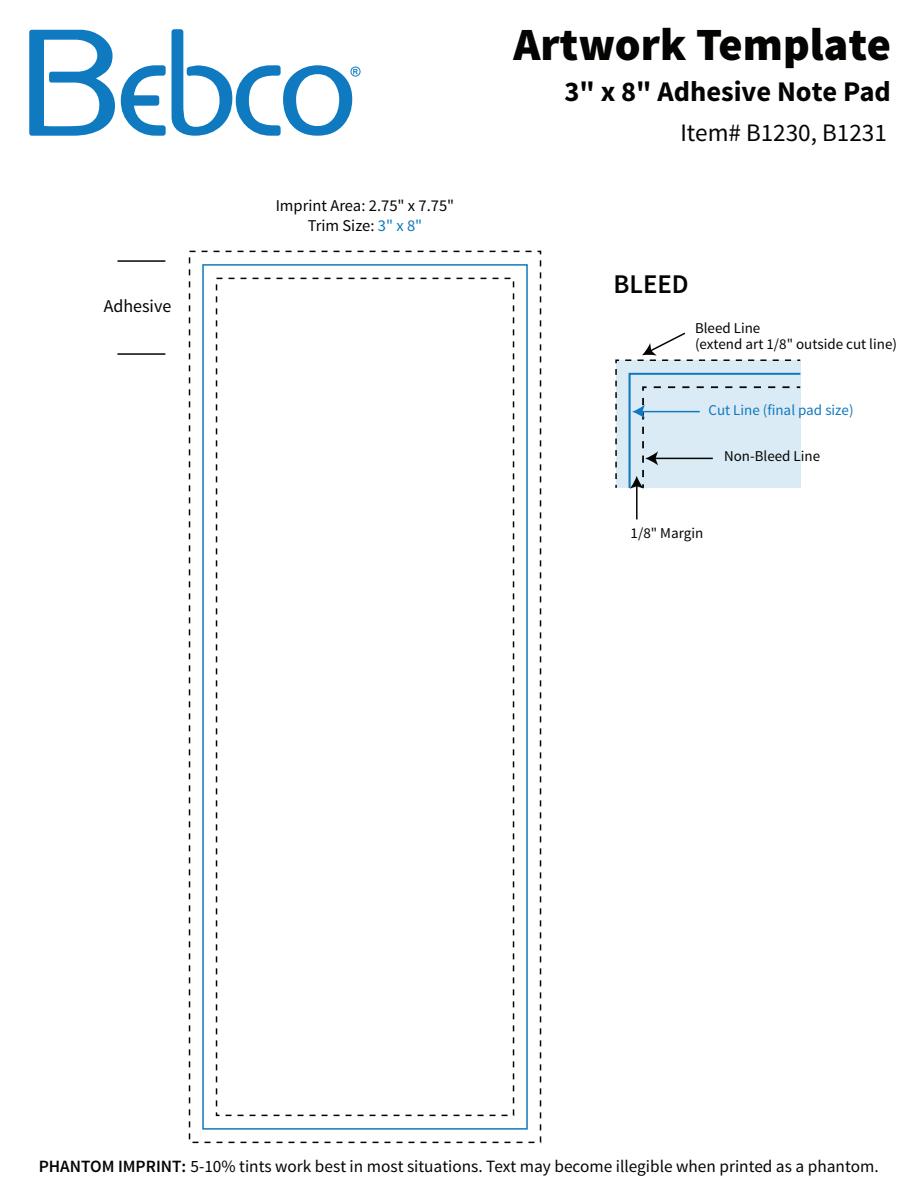
<style>
.page{position:relative;width:918px;height:1188px;background:#fff}
.page>*{position:absolute;margin:0;border:0;box-sizing:border-box;transform-origin:0 0}
.t1{font:900 46.2px "Source Sans Pro";color:#040503}
.t2{font:700 28.5px "Source Sans Pro";color:#040503}
.t3{font:600 27px "Source Sans Pro";color:#040503}
.t4{font:25.2px "Source Sans Pro";color:#040503}
.t5{font:18px "Source Sans Pro";color:#040503}
.t6{font:17.25px "Source Sans Pro";color:#040503}
.t7{font:16.5px "Source Sans Pro";color:#040503}
.t8{font:15px/16.5px "Source Sans Pro";color:#040503}
.t9{font:15px "Source Sans Pro";color:#1079bf}
.s1{color:#1079bf}
.s2{font-weight:600}
</style>
<div class="page">
<hr style="left:117px;top:353px;width:48px;height:2px;background:#040503">
<hr style="left:117px;top:260px;width:48px;height:2px;background:#040503">
<div style="left:202px;top:264px;width:326px;height:866px;border:2px solid #1079bf"></div>
<svg style="left:29px;top:29px;width:332px;height:107px"></svg>
<svg style="left:615px;top:333px;width:186px;height:186px"></svg>
<p class="t5" style="left:104px;top:295px;width:69px">Adhesive</p>
<p class="t7" style="left:276px;top:196px;width:180px">Imprint Area: 2.75" x 7.75"</p>
<p class="t7" style="left:308px;top:215px;width:116px">Trim Size: <span class="s1">3" x 8"</span></p>
<h1 class="t1" style="left:514px;top:15px;width:379px">Artwork Template</h1>
<h2 class="t2" style="left:564px;top:73px;width:328px">3" x 8" Adhesive Note Pad</h2>
<h3 class="t4" style="left:680px;top:117px;width:208px">Item# B1230, B1231</h3>
<h3 class="t3" style="left:614px;top:267px;width:77px">BLEED</h3>
<p class="t8" style="left:695px;top:320px;width:203px">Bleed Line<br>(extend art 1/8" outside cut line)</p>
<p class="t9" style="left:709px;top:400px;width:146px">Cut Line (final pad size)</p>
<p class="t8" style="left:724px;top:448px;width:97px">Non-Bleed Line</p>
<p class="t8" style="left:631px;top:525px;width:74px">1/8" Margin</p>
<p class="t6" style="left:39px;top:1156px;width:841px"><span class="s2">PHANTOM IMPRINT:</span> 5-10% tints work best in most situations. Text may become illegible when printed as a phantom.</p>
</div>
